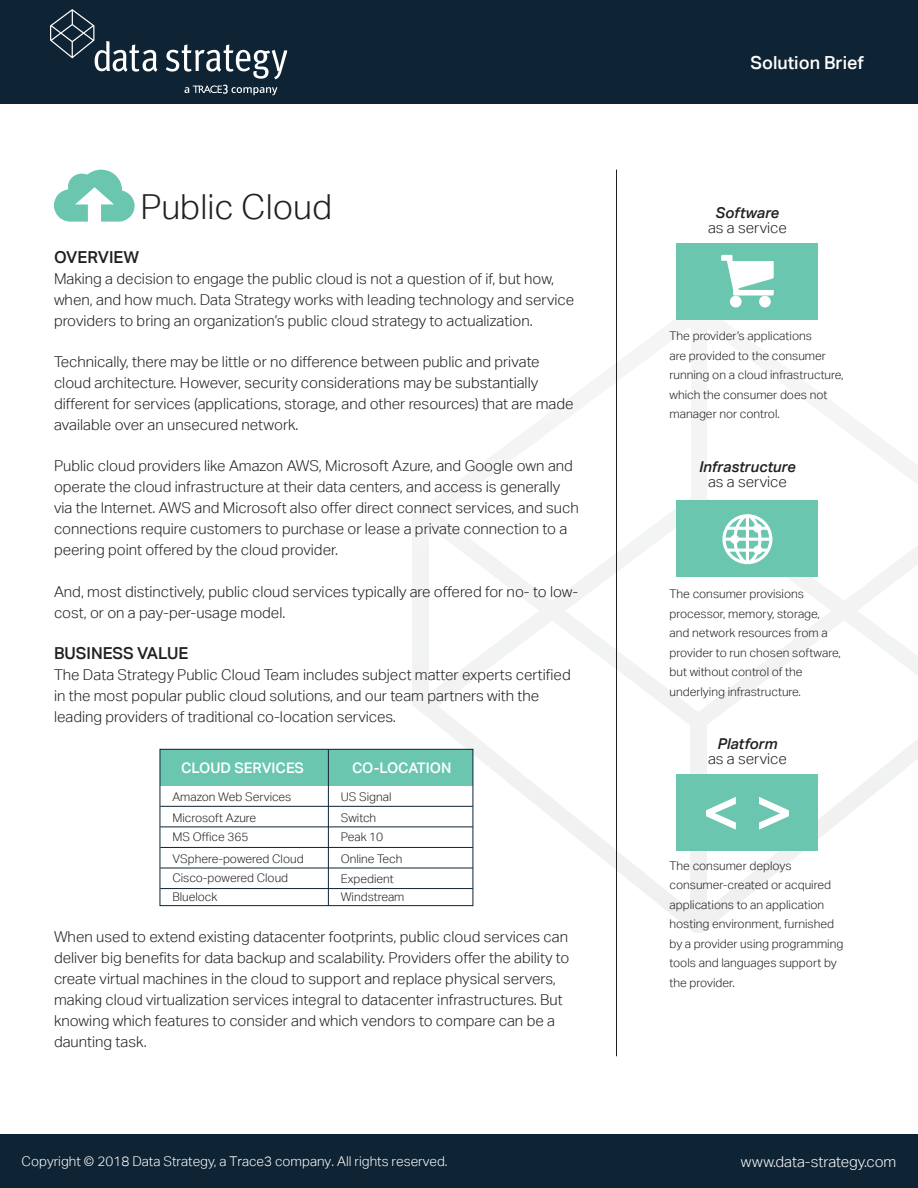
<style>
.page{position:relative;width:918px;height:1188px;background:#fff}
.page>*{position:absolute;margin:0;border:0;box-sizing:border-box;transform-origin:0 0}
.t1{font:500 66px "Aktiv Grotesk";color:#fff}
.t2{font:300 34.5px "Aktiv Grotesk";color:#231f20}
.t3{font:500 18px "Aktiv Grotesk";color:#fff}
.t4{font:500 16.5px "Aktiv Grotesk";color:#231f20}
.t5{font:300 15px/21px "Aktiv Grotesk";color:#231f20}
.t6{font:italic 500 15px "Aktiv Grotesk";color:#231f20}
.t7{font:300 15px "Aktiv Grotesk";color:#fff}
.t8{font:500 14.55px "Aktiv Grotesk";color:#fff}
.t9{font:300 13.5px "Aktiv Grotesk";color:#fff}
.t10{font:300 12px/19.5px "Aktiv Grotesk";color:#231f20}
</style>
<div class="page">
<div style="left:0;top:0;width:918px;height:104px;background:#0e2334"></div>
<div style="left:0;top:1134px;width:918px;height:54px;background:#0e2334"></div>
<svg style="left:413px;top:732px;width:505px;height:201px"></svg>
<svg style="left:414px;top:302px;width:504px;height:430px"></svg>
<div style="left:690px;top:722px;width:16px;height:205px;background:#f1f1f1"></div>
<div style="left:691px;top:312px;width:16px;height:190px;background:#f4f5f5"></div>
<div style="left:413px;top:514px;width:16px;height:192px;background:#f3f3f3"></div>
<svg style="left:54px;top:170px;width:81px;height:52px"></svg>
<hr style="left:616px;top:170px;width:1px;height:886px;background:#231f20">
<div style="left:160px;top:749px;width:312px;height:37px;background:#6ac6af"></div>
<div style="left:160px;top:749px;width:313px;height:157px;border:1px solid #0e2334"></div>
<hr style="left:160px;top:806px;width:313px;height:1px;background:#0e2334">
<hr style="left:160px;top:827px;width:313px;height:1px;background:#0e2334">
<hr style="left:328px;top:749px;width:1px;height:157px;background:#0e2334">
<hr style="left:160px;top:847px;width:313px;height:1px;background:#0e2334">
<hr style="left:160px;top:868px;width:313px;height:1px;background:#0e2334">
<hr style="left:160px;top:888px;width:313px;height:1px;background:#0e2334">
<div style="left:677px;top:243px;width:141px;height:77px;background:#6ac6af"></div>
<svg style="left:721px;top:255px;width:53px;height:41px"></svg>
<div style="left:730px;top:296px;width:12px;height:12px;background:#fff;border-radius:50%"></div>
<div style="left:759px;top:296px;width:12px;height:11px;background:#fff;border-radius:50%"></div>
<div style="left:677px;top:500px;width:141px;height:76px;background:#6ac6af"></div>
<svg style="left:722px;top:514px;width:50px;height:50px"></svg>
<div style="left:753px;top:524px;width:9px;height:9px;background:#fff;border-radius:50%"></div>
<div style="left:730px;top:535px;width:9px;height:9px;background:#fff;border-radius:50%"></div>
<div style="left:753px;top:546px;width:9px;height:8px;background:#fff;border-radius:50%"></div>
<div style="left:677px;top:774px;width:141px;height:77px;background:#6ac6af"></div>
<img style="left:50px;top:9px;width:238px;height:87px">
<p class="t2" style="left:140px;top:187px;width:193px">Public Cloud</p>
<p class="t4" style="left:54px;top:247px;width:87px">OVERVIEW</p>
<p class="t5" style="left:54px;top:268px;width:522px">Making a decision to engage the public cloud is not a question of if, but how, when, and how much. Data Strategy works with leading technology and service providers to bring an organization’s public cloud strategy to actualization.</p>
<p class="t5" style="left:54px;top:351px;width:521px">Technically, there may be little or no difference between public and private cloud architecture. However, security considerations may be substantially different for services (applications, storage, and other resources) that are made available over an unsecured network.</p>
<p class="t5" style="left:54px;top:455px;width:526px">Public cloud providers like Amazon AWS, Microsoft Azure, and Google own and operate the cloud infrastructure at their data centers, and access is generally via the Internet. AWS and Microsoft also offer direct connect services, and such connections require customers to purchase or lease a private connection to a peering point offered by the cloud provider.</p>
<p class="t5" style="left:54px;top:581px;width:526px">And, most distinctively, public cloud services typically are offered for no- to low&shy;cost, or on a pay-per-usage model.</p>
<p class="t4" style="left:54px;top:643px;width:136px">BUSINESS VALUE</p>
<p class="t5" style="left:54px;top:664px;width:518px">The Data Strategy Public Cloud Team includes subject matter experts certified in the most popular public cloud solutions, and our team partners with the leading providers of traditional co-location services.</p>
<p class="t8" style="left:181px;top:759px;width:124px">CLOUD SERVICES</p>
<p class="t8" style="left:352px;top:759px;width:101px">CO-LOCATION</p>
<p class="t10" style="left:172px;top:808px;width:85px">Microsoft Azure</p>
<p class="t10" style="left:341px;top:808px;width:37px">Switch</p>
<p class="t10" style="left:172px;top:787px;width:121px">Amazon Web Services</p>
<p class="t10" style="left:341px;top:787px;width:52px">US Signal</p>
<p class="t10" style="left:172px;top:827px;width:78px">MS Office 365</p>
<p class="t10" style="left:341px;top:827px;width:44px">Peak 10</p>
<p class="t10" style="left:172px;top:849px;width:133px">VSphere-powered Cloud</p>
<p class="t10" style="left:341px;top:849px;width:63px">Online Tech</p>
<p class="t10" style="left:172px;top:868px;width:117px">Cisco-powered Cloud</p>
<p class="t10" style="left:341px;top:869px;width:55px">Expedient</p>
<p class="t10" style="left:172px;top:887px;width:47px">Bluelock</p>
<p class="t10" style="left:341px;top:887px;width:65px">Windstream</p>
<p class="t5" style="left:54px;top:926px;width:517px">When used to extend existing datacenter footprints, public cloud services can deliver big benefits for data backup and scalability. Providers offer the ability to create virtual machines in the cloud to support and replace physical servers, making cloud virtualization services integral to datacenter infrastructures. But knowing which features to consider and which vendors to compare can be a daunting task.</p>
<p class="t3" style="left:750px;top:52px;width:115px">Solution Brief</p>
<p class="t6" style="left:716px;top:204px;width:65px">Software</p>
<p class="t5" style="left:708px;top:217px;width:80px">as a service</p>
<p class="t10" style="left:669px;top:326px;width:175px">The provider’s applications<br>are provided to the consumer running on a cloud infrastructure, which the consumer does not manager nor control.</p>
<p class="t6" style="left:699px;top:458px;width:98px">Infrastructure</p>
<p class="t5" style="left:708px;top:471px;width:80px">as a service</p>
<p class="t10" style="left:669px;top:584px;width:173px">The consumer provisions processor, memory, storage, and network resources from a provider to run chosen software, but without control of the underlying infrastructure.</p>
<p class="t6" style="left:717px;top:735px;width:62px">Platform</p>
<p class="t5" style="left:708px;top:748px;width:80px">as a service</p>
<p class="t1" style="left:701px;top:772px;width:94px">&lt; &gt;</p>
<p class="t10" style="left:669px;top:856px;width:175px">The consumer deploys consumer-created or acquired applications to an application hosting environment, furnished by a provider using programming tools and languages support by the provider.</p>
<p class="t9" style="left:22px;top:1154px;width:427px">Copyright © 2018 Data Strategy, a Trace3 company. All rights reserved.</p>
<p class="t7" style="left:741px;top:1153px;width:157px">www.data-strategy.com</p>
</div>
